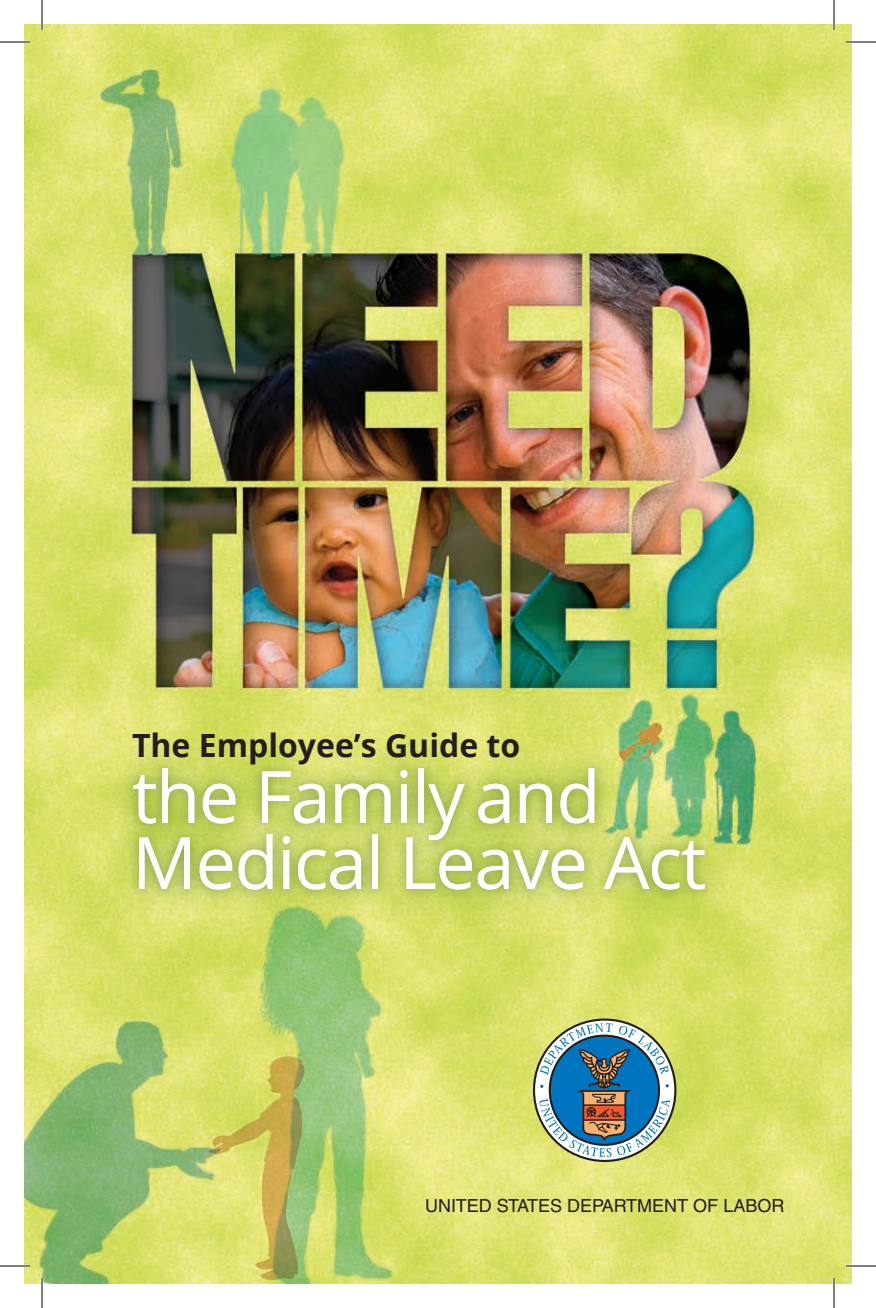
<style>
.page{position:relative;width:876px;height:1308px;background:#fff}
.page>*{position:absolute;margin:0;border:0;box-sizing:border-box;transform-origin:0 0}
.t1{font:72px/66px "Open Sans";letter-spacing:-.02em;color:#fff}
.t2{font:700 32px "Open Sans";color:#231f20}
.t3{font:18px "Helvetica LT Std";color:#231f20}
</style>
<div class="page">
<img style="left:24px;top:24px;width:828px;height:1260px">
<div style="left:98px;top:731px;width:643px;height:198px;background:#046a29;opacity:.4"></div>
<div style="left:118px;top:752px;width:602px;height:154px;background:#a3cf57;opacity:.4"></div>
<div style="left:123px;top:758px;width:593px;height:143px;background:#231f20;opacity:.3"></div>
<svg style="left:534px;top:1020px;width:141px;height:141px"></svg>
<hr style="left:0;top:41px;width:30px;height:2px;background:#fff">
<hr style="left:846px;top:41px;width:30px;height:2px;background:#fff">
<hr style="left:0;top:1265px;width:30px;height:2px;background:#fff">
<hr style="left:846px;top:1265px;width:30px;height:2px;background:#fff">
<hr style="left:41px;top:0;width:2px;height:30px;background:#fff">
<hr style="left:41px;top:1278px;width:2px;height:30px;background:#fff">
<hr style="left:833px;top:0;width:2px;height:30px;background:#fff">
<hr style="left:833px;top:1278px;width:2px;height:30px;background:#fff">
<hr style="left:0;top:42px;width:30px;height:1px;background:#000">
<hr style="left:846px;top:42px;width:30px;height:1px;background:#000">
<hr style="left:0;top:1266px;width:30px;height:1px;background:#000">
<hr style="left:846px;top:1266px;width:30px;height:1px;background:#000">
<hr style="left:42px;top:0;width:1px;height:30px;background:#000">
<hr style="left:42px;top:1278px;width:1px;height:30px;background:#000">
<hr style="left:834px;top:0;width:1px;height:30px;background:#000">
<hr style="left:834px;top:1278px;width:1px;height:30px;background:#000">
<h2 class="t2" style="left:132px;top:723px;width:390px">The Employee’s Guide to</h2>
<h1 class="t1" style="left:132px;top:762px;width:576px">the Family and<br>Medical Leave Act</h1>
<p class="t3" style="left:425px;top:1195px;width:361px">UNITED STATES DEPARTMENT OF LABOR</p>
</div>
